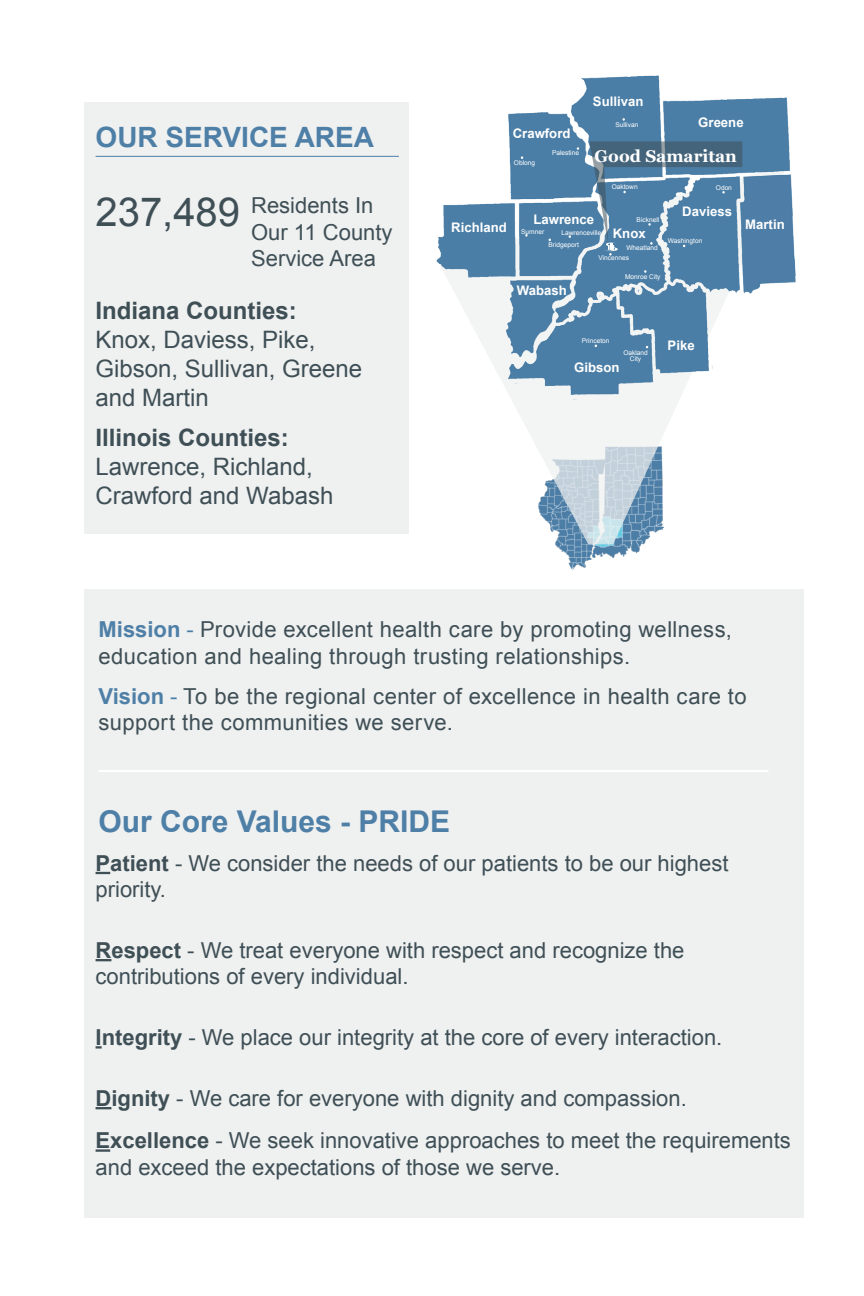
<style>
.page{position:relative;width:864px;height:1296px;background:#fff}
.page>*{position:absolute;margin:0;border:0;box-sizing:border-box;transform-origin:0 0}
.t1{font:40px "Arial";color:#3f4f56}
.t2{font:700 30px "Arial";color:#4e7fa7}
.t3{font:700 28px "Arial";color:#4e7fa7}
.t4{font:24px/28.8px "Arial";color:#3f4f56}
.t5{font:22px/26.4px "Arial";color:#3f4f56}
.t6{font:22px/26.4px "Arial";letter-spacing:.02em;color:#3f4f56}
.t7{font:700 17px "Georgia";color:#fff}
.t8{font:700 13.2px "Arial";color:#fff}
.t9{font:6.6px/6.6px "Arial";color:#fff;text-align:center}
.s1{font-weight:700}
.s2{font-weight:700;color:#4e7fa7}
.s3{color:#4e7fa7}
</style>
<div class="page">
<div style="left:84px;top:102px;width:325px;height:432px;background:#eff0f0"></div>
<hr style="left:96px;top:156px;width:303px;height:1px;background:#4e7fa7">
<div style="left:84px;top:590px;width:720px;height:628px;background:#eff0f0"></div>
<hr style="left:99px;top:770px;width:669px;height:2px;background:#fff">
<svg style="left:96px;top:872px;width:14px;height:2px"></svg>
<svg style="left:96px;top:959px;width:15px;height:2px"></svg>
<svg style="left:96px;top:1046px;width:6px;height:3px"></svg>
<svg style="left:96px;top:1107px;width:15px;height:2px"></svg>
<hr style="left:96px;top:1149px;width:14px;height:3px;background:#3f4f56">
<img style="left:555px;top:545px;width:41px;height:25px">
<img style="left:593px;top:545px;width:48px;height:12px">
<svg style="left:518px;top:411px;width:156px;height:134px"></svg>
<img style="left:436px;top:75px;width:360px;height:336px">
<svg style="left:589px;top:141px;width:153px;height:115px;background:#5b84a4"></svg>
<p class="t3" style="left:96px;top:119px;width:280px">OUR SERVICE AREA</p>
<p class="t1" style="left:96px;top:186px;width:146px">237,489</p>
<p class="t5" style="left:251px;top:193px;width:143px">Residents In<br>Our 11 County<br>Service Area</p>
<p class="t4" style="left:96px;top:297px;width:268px"><span class="s1">Indiana Counties:<br></span>Knox, Daviess, Pike,<br>Gibson, Sullivan, Greene and Martin</p>
<p class="t4" style="left:96px;top:424px;width:239px"><span class="s1">Illinois Counties:<br></span>Lawrence, Richland,<br>Crawford and Wabash</p>
<p class="t8" style="left:513px;top:125px;width:59px">Crawford</p>
<p class="t9" style="left:514px;top:160px;width:23px">Oblong</p>
<p class="t9" style="left:552px;top:149px;width:29px">Palestine</p>
<p class="t8" style="left:593px;top:93px;width:52px">Sullivan</p>
<p class="t9" style="left:615px;top:121px;width:25px">Sullivan</p>
<p class="t8" style="left:698px;top:113px;width:47px">Greene</p>
<p class="t7" style="left:595px;top:143px;width:144px">Good Samaritan</p>
<p class="t9" style="left:612px;top:184px;width:27px">Oaktown</p>
<p class="t9" style="left:716px;top:184px;width:18px">Odon</p>
<p class="t8" style="left:451px;top:219px;width:57px">Richland</p>
<p class="t8" style="left:534px;top:210px;width:62px">Lawrence</p>
<p class="t9" style="left:637px;top:217px;width:24px">Bicknell</p>
<p class="t8" style="left:682px;top:202px;width:51px">Daviess</p>
<p class="t9" style="left:521px;top:228px;width:25px">Sumner</p>
<p class="t9" style="left:561px;top:229px;width:41px">Lawrenceville</p>
<p class="t9" style="left:549px;top:242px;width:32px">Bridgeport</p>
<p class="t8" style="left:613px;top:224px;width:34px">Knox</p>
<p class="t9" style="left:626px;top:244px;width:33px">Wheatland</p>
<p class="t9" style="left:668px;top:237px;width:36px">Washington</p>
<p class="t8" style="left:517px;top:281px;width:52px">Wabash</p>
<p class="t9" style="left:598px;top:254px;width:32px">Vincennes</p>
<p class="t9" style="left:625px;top:273px;width:37px">Monroe City</p>
<p class="t8" style="left:745px;top:215px;width:41px">Martin</p>
<p class="t9" style="left:582px;top:337px;width:29px">Princeton</p>
<p class="t9" style="left:623px;top:349px;width:26px">Oakland<br>City</p>
<p class="t8" style="left:574px;top:359px;width:47px">Gibson</p>
<p class="t8" style="left:668px;top:337px;width:29px">Pike</p>
<p class="t6" style="left:99px;top:617px;width:635px"><span class="s2">Mission</span> <span class="s3">-</span> Provide excellent health care by promoting wellness, education and healing through trusting relationships.</p>
<p class="t6" style="left:99px;top:683px;width:650px"><span class="s2">Vision</span> <span class="s3">-</span> To be the regional center of excellence in health care to support the communities we serve.</p>
<p class="t2" style="left:99px;top:802px;width:353px">Our Core Values - PRIDE</p>
<p class="t5" style="left:96px;top:850px;width:635px"><span class="s1">Patient</span> - We consider the needs of our patients to be our highest priority.</p>
<p class="t5" style="left:96px;top:937px;width:590px"><span class="s1">Respect</span> - We treat everyone with respect and recognize the contributions of every individual.</p>
<p class="t5" style="left:96px;top:1024px;width:628px"><span class="s1">Integrity</span> - We place our integrity at the core of every interaction.</p>
<p class="t5" style="left:96px;top:1085px;width:593px"><span class="s1">Dignity</span> - We care for everyone with dignity and compassion.</p>
<p class="t5" style="left:96px;top:1128px;width:697px"><span class="s1">Excellence</span> - We seek innovative approaches to meet the requirements and exceed the expectations of those we serve.</p>
</div>
